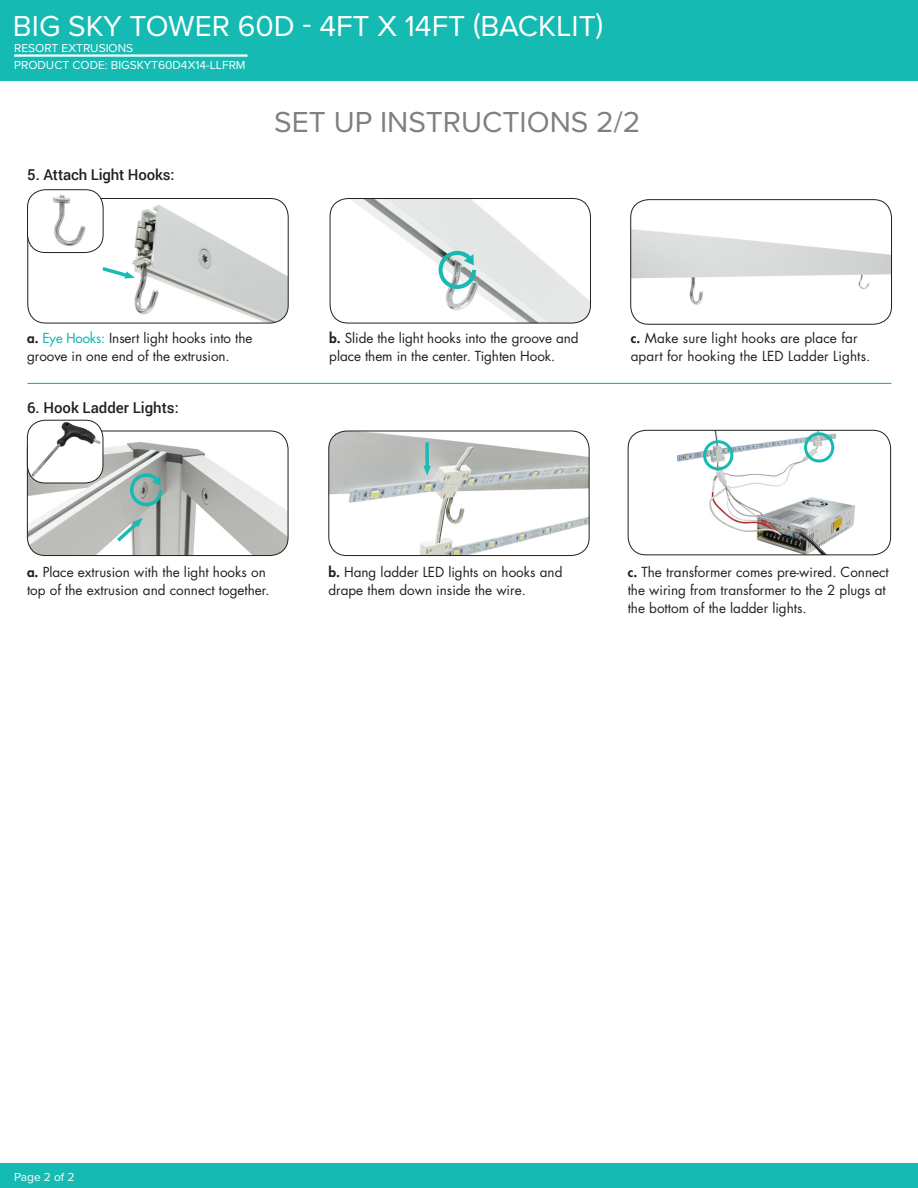
<style>
.page{position:relative;width:918px;height:1188px;background:#fff}
.page>*{position:absolute;margin:0;border:0;box-sizing:border-box;transform-origin:0 0}
.Category_Sub_Title_2{font:30px "Proxima Nova";color:#fff}
.Category_Sub_Title_2-2{font:30px "Proxima Nova";color:#808083}
.t1{font:500 15px "Roboto";letter-spacing:-.005em;color:#231f20}
.t2{font:13.5px/18px "Futura Std";color:#231f20}
.top_page_name_regula{font:12px "Proxima Nova";color:#fff}
.s1{font-weight:800}
.s2{font-weight:500;color:#1cbab5}
</style>
<div class="page">
<div style="left:0;top:1164px;width:918px;height:24px;background:#15bbb3"></div>
<img style="left:27px;top:431px;width:261px;height:125px">
<div style="left:27px;top:431px;width:261px;height:125px;border:1px solid #231f20;border-radius:18px"></div>
<img style="left:329px;top:431px;width:260px;height:125px">
<div style="left:328px;top:431px;width:262px;height:125px;border:1px solid #231f20;border-radius:18px"></div>
<img style="left:677px;top:432px;width:178px;height:121px">
<div style="left:628px;top:430px;width:263px;height:125px;border:1px solid #231f20;border-radius:18px"></div>
<img style="left:27px;top:420px;width:76px;height:63px">
<div style="left:27px;top:420px;width:76px;height:63px;border:1px solid #231f20;border-radius:18px"></div>
<div style="left:804px;top:432px;width:30px;height:31px;border:3px solid #15bbb3;border-radius:50%"></div>
<div style="left:703px;top:440px;width:30px;height:30px;border:3px solid #15bbb3;border-radius:50%"></div>
<img style="left:103px;top:199px;width:185px;height:124px">
<div style="left:27px;top:198px;width:262px;height:125px;border:1px solid #231f20;border-radius:18px"></div>
<img style="left:330px;top:199px;width:260px;height:124px">
<div style="left:330px;top:198px;width:261px;height:125px;border:1px solid #231f20;border-radius:18px"></div>
<img style="left:631px;top:200px;width:261px;height:124px">
<div style="left:630px;top:199px;width:262px;height:126px;border:1px solid #231f20;border-radius:18px"></div>
<img style="left:28px;top:190px;width:75px;height:63px">
<div style="left:27px;top:189px;width:77px;height:64px;border:1px solid #231f20;border-radius:18px"></div>
<hr style="left:27px;top:383px;width:864px;height:1px;background:#15bbb3">
<svg style="left:439px;top:251px;width:37px;height:38px"></svg>
<svg style="left:130px;top:473px;width:33px;height:33px"></svg>
<svg style="left:423px;top:442px;width:8px;height:34px"></svg>
<svg style="left:117px;top:518px;width:26px;height:24px"></svg>
<svg style="left:102px;top:267px;width:33px;height:12px"></svg>
<div style="left:0;top:0;width:918px;height:81px;background:#15bbb3"></div>
<hr style="left:14px;top:54px;width:233px;height:3px;background:#fff">
<p class="Category_Sub_Title_2" style="left:13px;top:8px;width:592px">BIG SKY TOWER 60D - 4FT X 14FT (BACKLIT)</p>
<p class="top_page_name_regula" style="left:14px;top:58px;width:233px">PRODUCT CODE: BIGSKYT60D4X14-LLFRM</p>
<p class="top_page_name_regula" style="left:14px;top:40px;width:121px">RESORT EXTRUSIONS</p>
<p class="t1" style="left:27px;top:164px;width:149px">5. Attach Light Hooks:</p>
<p class="Category_Sub_Title_2-2" style="left:274px;top:105px;width:368px">SET UP INSTRUCTIONS 2/2</p>
<p class="t2" style="left:27px;top:329px;width:227px"><span class="s1">a.</span> <span class="s2">Eye Hooks:</span> Insert light hooks into the groove in one end of the extrusion.</p>
<p class="t2" style="left:329px;top:329px;width:251px"><span class="s1">b.</span> Slide the light hooks into the groove and place them in the center. Tighten Hook.</p>
<p class="t2" style="left:631px;top:329px;width:241px"><span class="s1">c.</span> Make sure light hooks are place far apart for hooking the LED Ladder Lights.</p>
<p class="t1" style="left:27px;top:397px;width:153px">6. Hook Ladder Lights:</p>
<p class="t2" style="left:328px;top:563px;width:236px"><span class="s1">b.</span> Hang ladder LED lights on hooks and drape them down inside the wire.</p>
<p class="t2" style="left:27px;top:564px;width:244px"><span class="s1">a.</span> Place extrusion with the light hooks on top of the extrusion and connect together.</p>
<p class="t2" style="left:628px;top:564px;width:263px"><span class="s1">c.</span> The transformer comes pre-wired. Connect the wiring from transformer to the 2 plugs at the bottom of the ladder lights.</p>
<p class="top_page_name_regula" style="left:14px;top:1169px;width:62px">Page 2 of 2</p>
</div>
